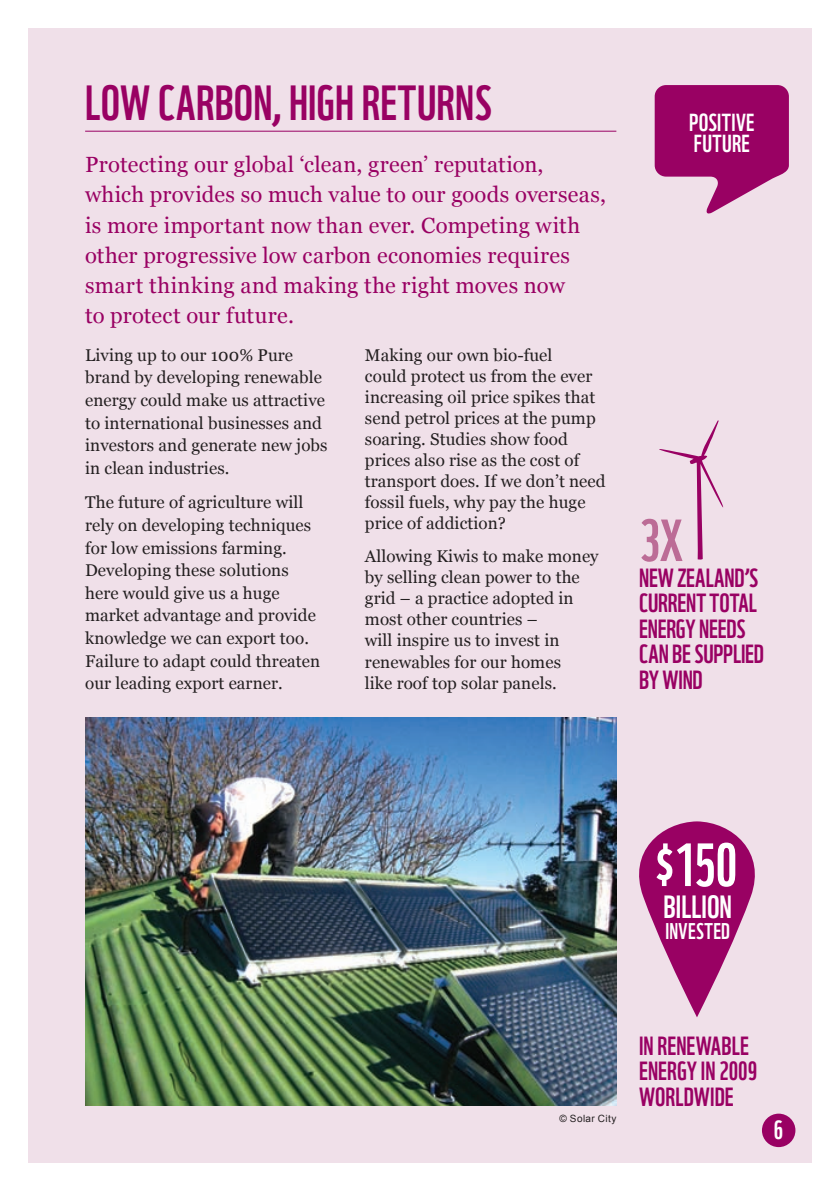
<style>
.page{position:relative;width:840px;height:1191px;background:#fff}
.page>*{position:absolute;margin:0;border:0;box-sizing:border-box;transform-origin:0 0}
.t1{font:59.2px "WWF";color:#fff}
.t2{font:57.6px "WWF";color:#bc6c96}
.t3{font:48px "WWF";letter-spacing:.01em;color:#990163}
.t4{font:31.2px "WWF";color:#fff}
.t5{font:25.6px/25.6px "WWF";color:#990163}
.t6{font:25.6px "WWF";color:#fff}
.t7{font:24px/21.6px "WWF";letter-spacing:.015em;color:#fff}
.t8{font:22.2px "WWF";letter-spacing:.015em;color:#fff}
.t9{font:22px/30px "Georgia";letter-spacing:.01em;color:#990163}
.t10{font:17px/21px "Georgia";letter-spacing:.005em;color:#231f20}
.t11{font:10px "Arial";letter-spacing:.035em;color:#231f20}
</style>
<div class="page">
<div style="left:28px;top:28px;width:783px;height:1134px;background:#f0e0e9"></div>
<div style="left:761px;top:1113px;width:34px;height:34px;background:#990163;border-radius:50%"></div>
<hr style="left:85px;top:131px;width:531px;height:1px;background:#990163">
<svg style="left:654px;top:85px;width:134px;height:129px"></svg>
<img style="left:85px;top:717px;width:531px;height:389px">
<svg style="left:639px;top:821px;width:116px;height:196px"></svg>
<svg style="left:659px;top:420px;width:64px;height:140px"></svg>
<h3 class="t3" style="left:85px;top:65px;width:408px">LOW CARBON, HIGH RETURNS</h3>
<p class="t9" style="left:85px;top:150px;width:522px">Protecting our global ‘clean, green’ reputation, which provides so much value to our goods overseas, is more important now than ever. Competing with other progressive low carbon economies requires smart thinking and making the right moves now<br>to protect our future.</p>
<p class="t10" style="left:85px;top:343px;width:244px;line-height:22.6px">Living up to our 100% Pure brand by developing renewable energy could make us attractive to international businesses and investors and generate new jobs in clean industries.</p>
<p class="t10" style="left:85px;top:491px;width:236px;line-height:22.6px">The future of agriculture will rely on developing techniques for low emissions farming.<br>Developing these solutions here would give us a huge market advantage and provide knowledge we can export too.<br>Failure to adapt could threaten our leading export earner.</p>
<p class="t10" style="left:365px;top:344px;width:242px">Making our own bio-fuel<br>could protect us from the ever increasing oil price spikes that send petrol prices at the pump soaring. Studies show food prices also rise as the cost of transport does. If we don’t need fossil fuels, why pay the huge price of addiction?</p>
<p class="t10" style="left:365px;top:546px;width:235px">Allowing Kiwis to make money by selling clean power to the grid – a practice adopted in most other countries –<br>will inspire us to invest in renewables for our homes<br>like roof top solar panels.</p>
<h3 class="t7" style="left:688px;top:109px;width:67px">POSITIVE<br>FUTURE</h3>
<h2 class="t2" style="left:638px;top:495px;width:45px">3X</h2>
<h3 class="t5" style="left:638px;top:562px;width:127px">NEW ZEALAND’S<br>CURRENT TOTAL<br>ENERGY NEEDS<br>CAN BE SUPPLIED<br>BY WIND</h3>
<h1 class="t1" style="left:653px;top:818px;width:85px">$150</h1>
<h3 class="t4" style="left:663px;top:882px;width:70px">BILLION</h3>
<h3 class="t8" style="left:665px;top:914px;width:66px">INVESTED</h3>
<p class="t11" style="left:559px;top:1111px;width:58px">© Solar City</p>
<h3 class="t5" style="left:638px;top:1030px;width:120px">IN RENEWABLE<br>ENERGY IN 2009<br>WORLDWIDE</h3>
<h3 class="t6" style="left:773px;top:1109px;width:11px">6</h3>
</div>
